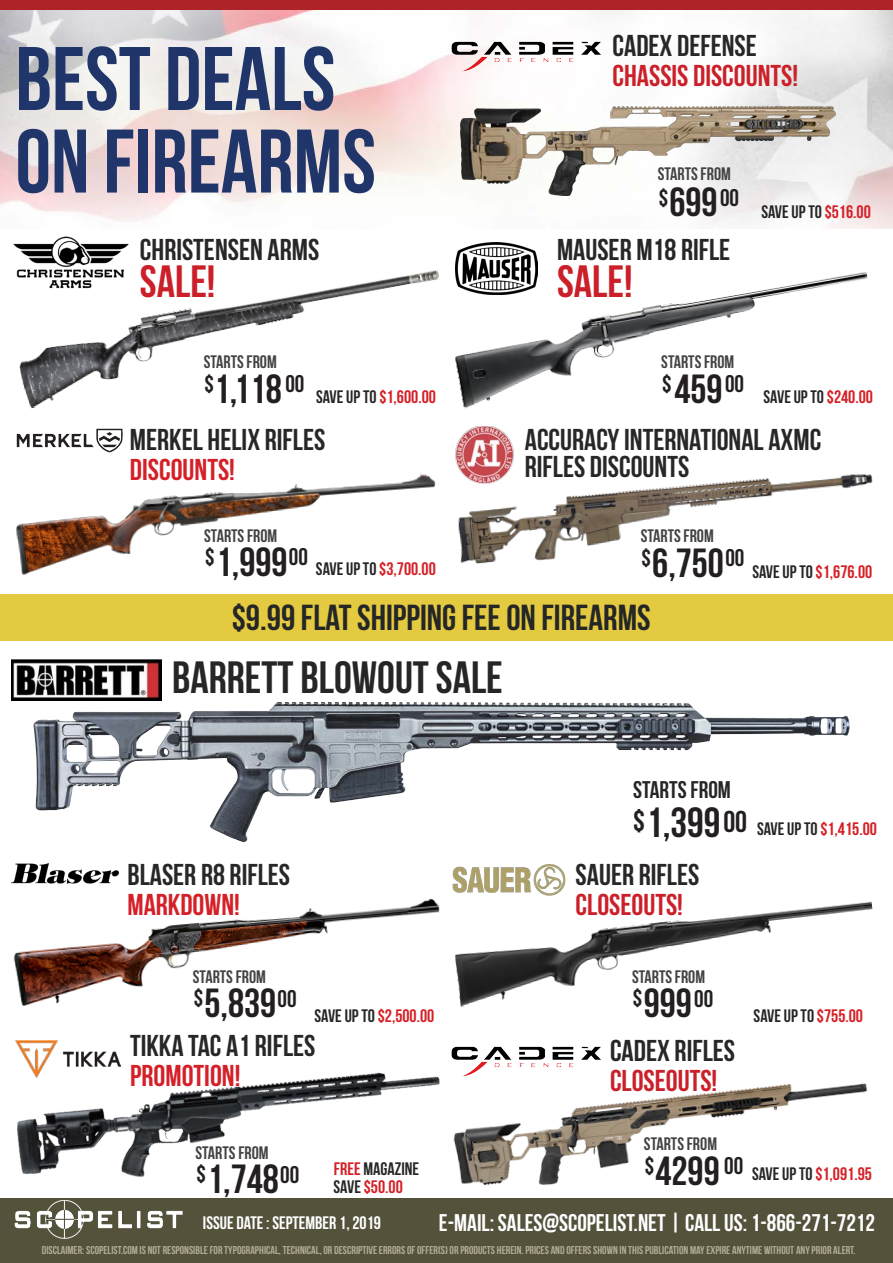
<style>
.page{position:relative;width:893px;height:1263px;background:#fff}
.page>*{position:absolute;margin:0;border:0;box-sizing:border-box;transform-origin:0 0}
.t1{font:700 90px "Bebas Neue";color:#20366b}
.t2{font:700 45px "Bebas Neue";color:#262626}
.t3{font:700 45px "Bebas Neue";color:#cb2029}
.t4{font:700 42px "Bebas Neue";color:#231f20}
.t5{font:700 40.5px "Bebas Neue";color:#231f20}
.t6{font:700 36px "Bebas Neue";color:#252626}
.t7{font:700 30px/27px "Bebas Neue";color:#282626}
.t8{font:700 30px "Bebas Neue";color:#cb2029}
.t9{font:700 30px "Bebas Neue";color:#d52028}
.t10{font:700 30px "Bebas Neue";color:#231f20}
.t11{font:700 24px "Bebas Neue";color:#fff}
.t12{font:700 24px "Bebas Neue";color:#231f20}
.t13{font:700 24px "Bebas Neue";color:#252626}
.t14{font:700 18px "Bebas Neue";color:#d52027}
.t15{font:700 18px "Bebas Neue";color:#434343}
.t16{font:700 18px "Bebas Neue";color:#252626}
.t17{font:700 18px "Bebas Neue";color:#fff}
.t18{font:700 11.25px "Bebas Neue";color:#b2ae97}
.s1{color:#252626}
.s2{color:#d52027}
</style>
<div class="page">
<div style="left:0;top:0;width:893px;height:9px;background:#ad2327"></div>
<img style="left:0;top:11px;width:893px;height:217px">
<div style="left:0;top:594px;width:893px;height:47px;background:#e4ca41"></div>
<img style="left:453px;top:1083px;width:415px;height:103px">
<img style="left:451px;top:1046px;width:150px;height:31px">
<img style="left:460px;top:107px;width:375px;height:88px">
<img style="left:450px;top:34px;width:151px;height:42px">
<img style="left:19px;top:270px;width:420px;height:139px">
<img style="left:13px;top:236px;width:116px;height:56px">
<img style="left:455px;top:272px;width:413px;height:137px">
<img style="left:455px;top:243px;width:83px;height:51px">
<img style="left:458px;top:474px;width:415px;height:90px">
<img style="left:455px;top:426px;width:59px;height:59px">
<img style="left:34px;top:702px;width:815px;height:141px">
<img style="left:11px;top:659px;width:150px;height:41px">
<img style="left:13px;top:898px;width:427px;height:108px">
<img style="left:11px;top:863px;width:108px;height:21px">
<img style="left:454px;top:899px;width:419px;height:108px">
<img style="left:452px;top:864px;width:113px;height:32px">
<img style="left:16px;top:1064px;width:424px;height:113px">
<img style="left:15px;top:1041px;width:105px;height:37px">
<img style="left:16px;top:473px;width:420px;height:102px">
<img style="left:16px;top:428px;width:107px;height:25px">
<div style="left:0;top:1199px;width:893px;height:64px;background:#55523c"></div>
<img style="left:14px;top:1200px;width:169px;height:39px">
<p class="t1" style="left:15px;top:30px;width:321px">BEST DEALS</p>
<p class="t1" style="left:15px;top:112px;width:362px">ON FIREARMS</p>
<p class="t7" style="left:140px;top:236px;width:181px">CHRISTENSEN ARMS</p>
<p class="t3" style="left:140px;top:257px;width:77px">SALE!</p>
<p class="t15" style="left:204px;top:352px;width:75px">STARTS FROM</p>
<p class="t12" style="left:205px;top:370px;width:11px">$</p>
<p class="t5" style="left:214px;top:367px;width:70px">1,118</p>
<p class="t12" style="left:285px;top:371px;width:21px">00</p>
<p class="t14" style="left:316px;top:387px;width:121px"><span class="s1">SAVE UP TO</span> $1,600.00</p>
<p class="t7" style="left:130px;top:426px;width:197px">MERKEL HELIX RIFLES</p>
<p class="t9" style="left:130px;top:453px;width:106px">DISCOUNTS!</p>
<p class="t15" style="left:204px;top:525px;width:75px">STARTS FROM</p>
<p class="t12" style="left:205px;top:544px;width:11px">$</p>
<p class="t5" style="left:216px;top:540px;width:73px">1,999</p>
<p class="t12" style="left:289px;top:544px;width:21px">00</p>
<p class="t14" style="left:316px;top:559px;width:121px"><span class="s1">SAVE UP TO</span> $3,700.00</p>
<p class="t7" style="left:612px;top:32px;width:146px">CADEX DEFENSE</p>
<p class="t8" style="left:612px;top:59px;width:187px">CHASSIS DISCOUNTS!</p>
<p class="t15" style="left:658px;top:164px;width:75px">STARTS FROM</p>
<p class="t12" style="left:659px;top:184px;width:11px">$</p>
<p class="t5" style="left:669px;top:180px;width:50px">699</p>
<p class="t12" style="left:720px;top:184px;width:21px">00</p>
<p class="t7" style="left:557px;top:236px;width:175px">MAUSER M18 RIFLE</p>
<p class="t3" style="left:557px;top:257px;width:77px">SALE!</p>
<p class="t16" style="left:761px;top:202px;width:111px">SAVE UP TO <span class="s2">$516.00</span></p>
<p class="t15" style="left:661px;top:352px;width:75px">STARTS FROM</p>
<p class="t12" style="left:662px;top:370px;width:11px">$</p>
<p class="t5" style="left:674px;top:367px;width:50px">459</p>
<p class="t12" style="left:725px;top:371px;width:21px">00</p>
<p class="t7" style="left:525px;top:426px;width:298px">ACCURACY INTERNATIONAL AXMC<br>RIFLES DISCOUNTS</p>
<p class="t16" style="left:764px;top:387px;width:111px">SAVE UP TO <span class="s2">$240.00</span></p>
<p class="t15" style="left:641px;top:526px;width:75px">STARTS FROM</p>
<p class="t12" style="left:642px;top:545px;width:11px">$</p>
<p class="t5" style="left:652px;top:541px;width:73px">6,750</p>
<p class="t12" style="left:725px;top:545px;width:21px">00</p>
<p class="t14" style="left:752px;top:562px;width:121px"><span class="s1">SAVE UP TO</span> $1,676.00</p>
<p class="t6" style="left:232px;top:598px;width:420px">$9.99 FLAT SHIPPING FEE ON FIREARMS</p>
<p class="t2" style="left:172px;top:652px;width:332px">BARRETT BLOWOUT SALE</p>
<p class="t7" style="left:127px;top:860px;width:164px">BLASER R8 RIFLES</p>
<p class="t9" style="left:127px;top:888px;width:114px">MARKDOWN!</p>
<p class="t15" style="left:193px;top:966px;width:75px">STARTS FROM</p>
<p class="t12" style="left:194px;top:985px;width:11px">$</p>
<p class="t5" style="left:204px;top:981px;width:73px">5,839</p>
<p class="t12" style="left:278px;top:985px;width:21px">00</p>
<p class="t14" style="left:314px;top:1006px;width:121px"><span class="s1">SAVE UP TO</span> $2,500.00</p>
<p class="t7" style="left:130px;top:1032px;width:187px">TIKKA TAC A1 RIFLES</p>
<p class="t9" style="left:130px;top:1059px;width:112px">PROMOTION!</p>
<p class="t15" style="left:195px;top:1143px;width:75px">STARTS FROM</p>
<p class="t12" style="left:196px;top:1161px;width:11px">$</p>
<p class="t5" style="left:207px;top:1157px;width:73px">1,748</p>
<p class="t12" style="left:280px;top:1161px;width:21px">00</p>
<p class="t16" style="left:334px;top:1158px;width:87px"><span class="s2">FREE</span> MAGAZINE</p>
<p class="t14" style="left:334px;top:1177px;width:71px"><span class="s1">SAVE</span> $50.00</p>
<p class="t13" style="left:633px;top:777px;width:99px">STARTS FROM</p>
<p class="t10" style="left:633px;top:804px;width:13px">$</p>
<p class="t4" style="left:646px;top:800px;width:76px">1,399</p>
<p class="t10" style="left:723px;top:805px;width:25px">00</p>
<p class="t7" style="left:576px;top:860px;width:125px">SAUER RIFLES</p>
<p class="t8" style="left:576px;top:888px;width:109px">CLOSEOUTS!</p>
<p class="t14" style="left:757px;top:819px;width:121px"><span class="s1">SAVE UP TO</span> $1,415.00</p>
<p class="t15" style="left:632px;top:966px;width:75px">STARTS FROM</p>
<p class="t12" style="left:633px;top:985px;width:11px">$</p>
<p class="t5" style="left:644px;top:981px;width:50px">999</p>
<p class="t12" style="left:694px;top:985px;width:21px">00</p>
<p class="t7" style="left:610px;top:1037px;width:127px">CADEX RIFLES</p>
<p class="t8" style="left:610px;top:1065px;width:109px">CLOSEOUTS!</p>
<p class="t16" style="left:754px;top:1006px;width:111px">SAVE UP TO <span class="s2">$755.00</span></p>
<p class="t15" style="left:644px;top:1134px;width:75px">STARTS FROM</p>
<p class="t12" style="left:645px;top:1152px;width:11px">$</p>
<p class="t5" style="left:656px;top:1148px;width:66px">4299</p>
<p class="t12" style="left:724px;top:1152px;width:21px">00</p>
<p class="t14" style="left:752px;top:1164px;width:121px"><span class="s1">SAVE UP TO</span> $1,091.95</p>
<h3 class="t11" style="left:439px;top:1210px;width:437px">E-MAIL: SALES@SCOPELIST.NET | CALL US: 1-866-271-7212</h3>
<p class="t18" style="left:42px;top:1243px;width:815px">DISCLAIMER: SCOPELIST.COM IS NOT RESPONSIBLE FOR TYPOGRAPHICAL, TECHNICAL, OR DESCRIPTIVE ERRORS OF OFFER(S) OR PRODUCTS HEREIN. PRICES AND OFFERS SHOWN IN THIS PUBLICATION MAY EXPIRE ANYTIME WITHOUT ANY PRIOR ALERT.</p>
<h3 class="t17" style="left:203px;top:1212px;width:180px">ISSUE DATE : SEPTEMBER 1, 2019</h3>
</div>
